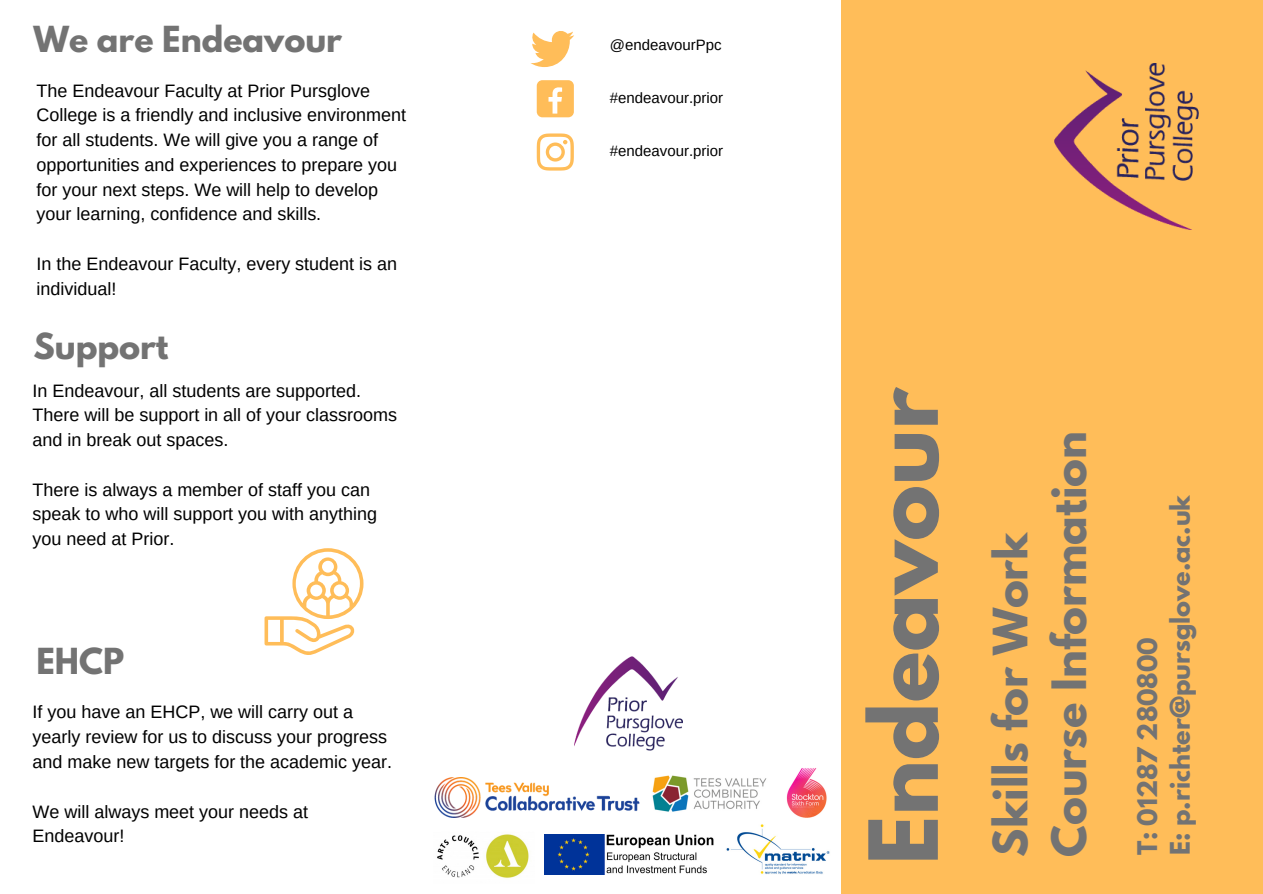
<style>
.page{position:relative;width:1263px;height:894px;background:#fff}
.page>*{position:absolute;margin:0;border:0;box-sizing:border-box;transform-origin:0 0}
.t1{font:700 84.3px "League Spartan";color:#737373}
.t2{font:700 42px/58.5px "League Spartan";color:#737373}
.t3{font:700 31.8px "League Spartan";color:#737373}
.t4{font:700 24px/32.5px "League Spartan";color:#737373}
.t5{font:18px/24.8px "Arimo";color:#000}
.t6{font:15px "Arimo";color:#000}
</style>
<div class="page">
<div style="left:841px;top:0;width:422px;height:893px;background:#ffbd59"></div>
<img style="left:652px;top:775px;width:115px;height:37px">
<img style="left:786px;top:768px;width:41px;height:50px">
<img style="left:434px;top:777px;width:205px;height:39px">
<img style="left:575px;top:656px;width:107px;height:95px">
<img style="left:544px;top:834px;width:170px;height:40px">
<img style="left:726px;top:824px;width:104px;height:50px">
<img style="left:437px;top:834px;width:92px;height:44px">
<img style="left:1054px;top:63px;width:145px;height:167px">
<svg style="left:530px;top:31px;width:44px;height:36px"></svg>
<div style="left:537px;top:80px;width:37px;height:37px;background:#ffbd59;border-radius:6px"></div>
<svg style="left:548px;top:87px;width:14px;height:27px"></svg>
<svg style="left:537px;top:133px;width:37px;height:37px"></svg>
<svg style="left:265px;top:548px;width:98px;height:106px"></svg>
<h3 class="t3" style="left:34px;top:24px;width:310px">We are Endeavour</h3>
<p class="t5" style="left:36px;top:78px;width:371px">The Endeavour Faculty at Prior Pursglove College is a friendly and inclusive environment for all students. We will give you a range of opportunities and experiences to prepare you for your next steps. We will help to develop your learning, confidence and skills.</p>
<p class="t5" style="left:36px;top:251px;width:362px">In the Endeavour Faculty, every student is an individual!</p>
<h3 class="t3" style="left:34px;top:330px;width:136px">Support</h3>
<p class="t5" style="left:32px;top:378px;width:366px">In Endeavour, all students are supported.<br>There will be support in all of your classrooms and in break out spaces.</p>
<p class="t5" style="left:32px;top:477px;width:346px">There is always a member of staff you can speak to who will support you with anything you need at Prior.</p>
<h3 class="t3" style="left:36px;top:644px;width:89px">EHCP</h3>
<p class="t5" style="left:32px;top:699px;width:361px">If you have an EHCP, we will carry out a yearly review for us to discuss your progress and make new targets for the academic year.</p>
<p class="t5" style="left:32px;top:798px;width:277px">We will always meet your needs at<br>Endeavour!</p>
<p class="t6" style="left:610px;top:36px;width:113px">@endeavourPpc</p>
<p class="t6" style="left:610px;top:89px;width:115px">#endeavour.prior</p>
<p class="t6" style="left:610px;top:143px;width:115px">#endeavour.prior</p>
<h1 class="t1" style="left:862px;top:864px;width:479px;rotate:-90deg">Endeavour</h1>
<h2 class="t2" style="left:987px;top:856px;width:427px;rotate:-90deg">Skills for Work<br>Course Information</h2>
<h3 class="t4" style="left:1134px;top:854px;width:361px;rotate:-90deg">T: 01287 280800<br>E: p.richter@pursglove.ac.uk</h3>
</div>
